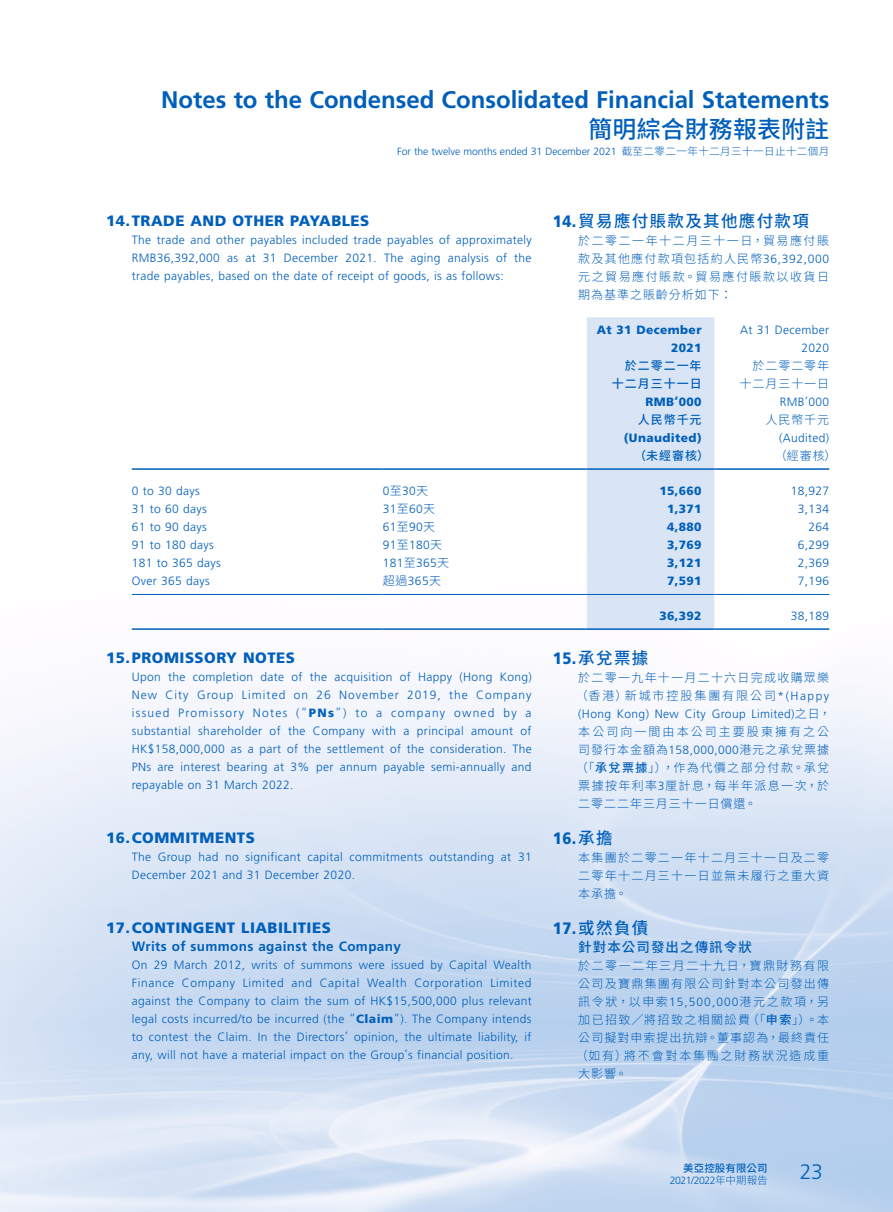
<style>
.page{position:relative;width:893px;height:1212px;background:#fff}
.page>*{position:absolute;margin:0;border:0;box-sizing:border-box;transform-origin:0 0}
.t1{font:700 24px "Frutiger LT Std";color:#005fba}
.t2{font:500 24px "Source Han Sans TC";letter-spacing:.005em;color:#005fba}
.t3{font:300 21px "Frutiger LT Std";color:#005fba}
.C_Heading_1{font:500 16.5px "Source Han Sans TC";letter-spacing:.08em;color:#005fba}
.C_Heading_1-2{font:900 16.5px "Frutiger LT Std";color:#005fba;scale:.9 1}
.Heading_1{font:900 15px "Frutiger LT Std";letter-spacing:.03em;color:#005fba}
.Heading_2{font:700 13.5px "Frutiger LT Std";letter-spacing:.03em;color:#005fba}
.C_Heading_2{font:500 13.5px "Source Han Sans TC";letter-spacing:.08em;color:#005fba}
.Body_Text{font:300 12px/18px "Frutiger LT Std";letter-spacing:.03em;color:#005fba;text-align:justify}
.C_Body_Text{font:300 12px/18px "Source Han Sans TC";letter-spacing:.105em;color:#005fba;text-align:justify}
.Body_Text-2{font:900 12px "Frutiger LT Std";letter-spacing:.03em;color:#005fba}
.Body_Text-3{font:300 12px "Source Han Sans TC";letter-spacing:.08em;color:#005fba}
.Body_Text-4{font:500 12px "Source Han Sans TC";letter-spacing:.08em;color:#005fba}
.t4{font:300 10.5px "Frutiger LT Std";letter-spacing:-.005em;color:#005fba}
.t5{font:300 10.5px "Frutiger LT Std";letter-spacing:-.045em;color:#005fba}
.t6{font:500 10.5px "Source Han Sans TC";letter-spacing:.005em;color:#005fba}
.s1{font-family:"Source Han Sans TC"}
.s2{font-family:"Frutiger LT Std";font-weight:900}
.s3{font-family:"Frutiger LT Std"}
.s4{font-weight:900}
.s5{font-weight:500}
.s6{font-family:"Source Han Sans TC";font-weight:500}
</style>
<div class="page">
<div style="left:587px;top:317px;width:127px;height:311px;background:#d9e5f5"></div>
<hr style="left:132px;top:468px;width:251px;height:2px;background:#005fba">
<hr style="left:383px;top:468px;width:204px;height:2px;background:#005fba">
<hr style="left:587px;top:468px;width:127px;height:2px;background:#005fba">
<hr style="left:714px;top:468px;width:115px;height:2px;background:#005fba">
<hr style="left:132px;top:594px;width:251px;height:1px;background:#005fba">
<hr style="left:383px;top:594px;width:204px;height:1px;background:#005fba">
<hr style="left:587px;top:594px;width:127px;height:1px;background:#005fba">
<hr style="left:714px;top:594px;width:115px;height:1px;background:#005fba">
<hr style="left:132px;top:628px;width:251px;height:2px;background:#005fba">
<hr style="left:383px;top:628px;width:204px;height:2px;background:#005fba">
<hr style="left:587px;top:628px;width:127px;height:2px;background:#005fba">
<hr style="left:714px;top:628px;width:115px;height:2px;background:#005fba">
<h1 class="t1" style="left:161px;top:85px;width:670px">Notes to the Condensed Consolidated Financial Statements</h1>
<h1 class="t2" style="left:589px;top:115px;width:242px">簡明綜合財務報表附註</h1>
<p class="t4" style="left:397px;top:145px;width:434px">For the twelve months ended 31 December 2021 <span class="s1">截至二零二一年十二月三十一日止十二個月</span></p>
<p class="Heading_1" style="left:106px;top:211px;width:265px">14. TRADE AND OTHER PAYABLES</p>
<p class="Body_Text" style="left:132px;top:231px;width:401px">The trade and other payables included trade payables of approximately RMB36,392,000 as at 31 December 2021. The aging analysis of the trade payables, based on the date of receipt of goods, is as follows:</p>
<p class="C_Heading_1" style="left:553px;top:212px;width:258px"><span class="s2">14.</span>貿易應付賬款及其他應付款項</p>
<p class="C_Body_Text" style="left:578px;top:232px;width:252px">於二零二一年十二月三十一日，貿易應付賬款及其他應付款項包括約人民幣<span class="s3">36,392,000</span>元之貿易應付賬款。貿易應付賬款以收貨日期為基準之賬齡分析如下：</p>
<p class="Body_Text-2" style="left:597px;top:322px;width:106px">At 31 December</p>
<p class="Body_Text-2" style="left:671px;top:340px;width:32px">2021</p>
<p class="Body_Text-4" style="left:625px;top:359px;width:78px">於二零二一年</p>
<p class="Body_Text-4" style="left:612px;top:377px;width:91px">十二月三十一日</p>
<p class="Body_Text" style="left:740px;top:321px;width:91px">At 31 December</p>
<p class="Body_Text" style="left:801px;top:339px;width:29px">2020</p>
<p class="Body_Text-3" style="left:752px;top:359px;width:78px">於二零二零年</p>
<p class="Body_Text-3" style="left:740px;top:377px;width:91px">十二月三十一日</p>
<p class="Body_Text-2" style="left:645px;top:394px;width:58px">RMB’000</p>
<p class="Body_Text" style="left:780px;top:393px;width:51px">RMB’000</p>
<p class="Body_Text-4" style="left:638px;top:413px;width:65px">人民幣千元</p>
<p class="Body_Text-3" style="left:765px;top:413px;width:65px">人民幣千元</p>
<p class="Body_Text-2" style="left:624px;top:430px;width:79px">(Unaudited)</p>
<p class="Body_Text" style="left:779px;top:429px;width:52px">(Audited)</p>
<p class="Body_Text-4" style="left:634px;top:449px;width:76px">（未經審核）</p>
<p class="Body_Text-3" style="left:775px;top:449px;width:63px">（經審核）</p>
<p class="Body_Text" style="left:132px;top:482px;width:70px">0 to 30 days</p>
<p class="Body_Text" style="left:383px;top:482px;width:47px">0<span class="s1">至</span>30<span class="s1">天</span></p>
<p class="Body_Text-2" style="left:659px;top:483px;width:44px">15,660</p>
<p class="Body_Text" style="left:791px;top:482px;width:40px">18,927</p>
<p class="Body_Text" style="left:132px;top:500px;width:77px">31 to 60 days</p>
<p class="Body_Text" style="left:383px;top:500px;width:54px">31<span class="s1">至</span>60<span class="s1">天</span></p>
<p class="Body_Text-2" style="left:667px;top:501px;width:36px">1,371</p>
<p class="Body_Text" style="left:798px;top:500px;width:33px">3,134</p>
<p class="Body_Text" style="left:132px;top:518px;width:77px">61 to 90 days</p>
<p class="Body_Text" style="left:383px;top:518px;width:54px">61<span class="s1">至</span>90<span class="s1">天</span></p>
<p class="Body_Text-2" style="left:667px;top:519px;width:36px">4,880</p>
<p class="Body_Text" style="left:808px;top:518px;width:22px">264</p>
<p class="Body_Text" style="left:132px;top:536px;width:84px">91 to 180 days</p>
<p class="Body_Text" style="left:383px;top:536px;width:61px">91<span class="s1">至</span>180<span class="s1">天</span></p>
<p class="Body_Text-2" style="left:667px;top:537px;width:36px">3,769</p>
<p class="Body_Text" style="left:798px;top:536px;width:33px">6,299</p>
<p class="Body_Text" style="left:132px;top:554px;width:91px">181 to 365 days</p>
<p class="Body_Text" style="left:383px;top:554px;width:68px">181<span class="s1">至</span>365<span class="s1">天</span></p>
<p class="Body_Text-2" style="left:667px;top:555px;width:36px">3,121</p>
<p class="Body_Text" style="left:798px;top:554px;width:33px">2,369</p>
<p class="Body_Text" style="left:132px;top:572px;width:80px">Over 365 days</p>
<p class="Body_Text-3" style="left:383px;top:574px;width:60px">超過<span class="s3">365</span>天</p>
<p class="Body_Text-2" style="left:667px;top:573px;width:36px">7,591</p>
<p class="Body_Text" style="left:798px;top:572px;width:33px">7,196</p>
<p class="Body_Text-2" style="left:659px;top:608px;width:44px">36,392</p>
<p class="Body_Text" style="left:791px;top:607px;width:40px">38,189</p>
<p class="Heading_1" style="left:106px;top:649px;width:190px">15. PROMISSORY NOTES</p>
<p class="Body_Text" style="left:132px;top:668px;width:401px">Upon the completion date of the acquisition of Happy (Hong Kong)<br>New City Group Limited on 26 November 2019, the Company issued Promissory Notes (“<span class="s4">PNs</span>”) to a company owned by a substantial shareholder of the Company with a principal amount of HK$158,000,000 as a part of the settlement of the consideration. The PNs are interest bearing at 3% per annum payable semi-annually and repayable on 31 March 2022.</p>
<p class="C_Heading_1" style="left:553px;top:649px;width:97px"><span class="s2">15.</span>承兌票據</p>
<p class="C_Body_Text" style="left:576px;top:669px;width:256px;text-align:left">於二零一九年十一月二十六日完成收購眾樂（香港）新城市控股集團有限公司<span class="s3">*(Happy (Hong Kong) New City Group Limited)</span>之日，本公司向一間由本公司主要股東擁有之公司發行本金額為<span class="s3">158,000,000</span>港元之承兌票據（「<span class="s5">承兌票據</span>」），作為代價之部分付款。承兌票據按年利率<span class="s3">3</span>厘計息，每半年派息一次，於二零二二年三月三十一日償還。</p>
<p class="C_Heading_1-2" style="left:553px;top:828px;width:68px">16.<span class="s6">承擔</span></p>
<p class="C_Body_Text" style="left:578px;top:849px;width:252px">本集團於二零二一年十二月三十一日及二零二零年十二月三十一日並無未履行之重大資本承擔。</p>
<p class="C_Heading_1" style="left:553px;top:919px;width:97px"><span class="s2">17.</span>或然負債</p>
<p class="C_Heading_2" style="left:578px;top:940px;width:175px">針對本公司發出之傳訊令狀</p>
<p class="C_Body_Text" style="left:576px;top:957px;width:255px">於二零一二年三月二十九日，寶鼎財務有限公司及寶鼎集團有限公司針對本公司發出傳訊令狀，以申索<span class="s3">15,500,000</span>港元之款項，另加已招致／將招致之相關訟費（「<span class="s5">申索</span>」）。本公司擬對申索提出抗辯。董事認為，最終責任（如有）將不會對本集團之財務狀況造成重大影響。</p>
<p class="Heading_1" style="left:106px;top:829px;width:150px">16. COMMITMENTS</p>
<p class="Body_Text" style="left:132px;top:848px;width:401px">The Group had no significant capital commitments outstanding at 31<br>December 2021 and 31 December 2020.</p>
<p class="Heading_1" style="left:106px;top:919px;width:226px">17. CONTINGENT LIABILITIES</p>
<p class="Heading_2" style="left:132px;top:938px;width:271px">Writs of summons against the Company</p>
<p class="Body_Text" style="left:132px;top:956px;width:401px">On 29 March 2012, writs of summons were issued by Capital Wealth Finance Company Limited and Capital Wealth Corporation Limited against the Company to claim the sum of HK$15,500,000 plus relevant legal costs incurred/to be incurred (the “<span class="s4">Claim</span>”). The Company intends to contest the Claim. In the Directors’ opinion, the ultimate liability, if any, will not have a material impact on the Group’s financial position.</p>
<p class="t6" style="left:683px;top:1162px;width:86px">美亞控股有限公司</p>
<p class="t5" style="left:670px;top:1175px;width:99px">2021/2022<span class="s1">年中期報告</span></p>
<h2 class="t3" style="left:800px;top:1160px;width:24px">23</h2>
</div>
